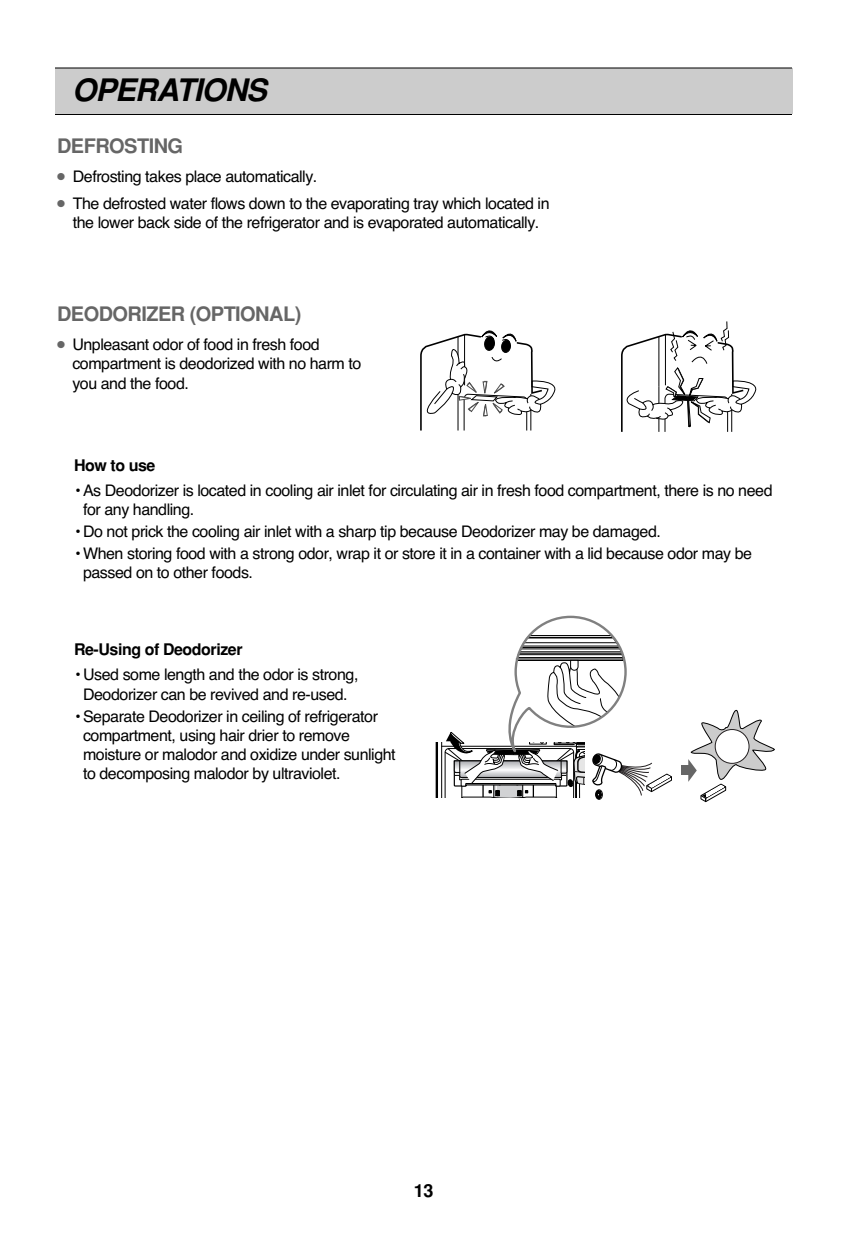
<style>
.page{position:relative;width:850px;height:1246px;background:#fff}
.page>*{position:absolute;margin:0;border:0;box-sizing:border-box;transform-origin:0 0}
.t1{font:italic 700 31px "Helvetica";letter-spacing:-.03em;color:#000}
.t2{font:700 20px "Helvetica";letter-spacing:-.03em;color:#666}
.t3{font:700 18px "Helvetica";color:#000}
.t4{font:16px/19.2px "Helvetica";letter-spacing:-.03em;color:#000}
.t5{font:700 16px "Helvetica";letter-spacing:-.03em;color:#000}
.s1{color:#666}
</style>
<div class="page">
<div style="left:55px;top:68px;width:737px;height:45px;background:#ccc"></div>
<hr style="left:55px;top:68px;width:737px;height:1px;background:#000">
<hr style="left:55px;top:114px;width:737px;height:1px;background:#000">
<svg style="left:435px;top:615px;width:237px;height:185px"></svg>
<div style="left:681px;top:766px;width:10px;height:9px;background:#666"></div>
<svg style="left:688px;top:710px;width:87px;height:92px"></svg>
<svg style="left:420px;top:321px;width:337px;height:111px"></svg>
<h1 class="t1" style="left:72px;top:78px;width:196px">OPERATIONS</h1>
<p class="t2" style="left:57px;top:138px;width:128px">DEFROSTING</p>
<p class="t4" style="left:57px;top:169px;width:262px"><span class="s1">●</span> Defrosting takes place automatically.</p>
<p class="t4" style="left:57px;top:195px;width:494px;text-align:center"><span class="s1">●</span> The defrosted water flows down to the evaporating tray which located in the lower back side of the refrigerator and is evaporated automatically.</p>
<p class="t2" style="left:57px;top:306px;width:246px">DEODORIZER (OPTIONAL)</p>
<p class="t4" style="left:72px;top:337px;width:291px;text-indent:-15px"><span class="s1">●</span> Unpleasant odor of food in fresh food compartment is deodorized with no harm to you and the food.</p>
<p class="t5" style="left:74px;top:459px;width:83px">How to use</p>
<p class="t4" style="left:83px;top:482px;width:691px;text-indent:-9px">• As Deodorizer is located in cooling air inlet for circulating air in fresh food compartment, there is no need for any handling.</p>
<p class="t4" style="left:74px;top:523px;width:588px">• Do not prick the cooling air inlet with a sharp tip because Deodorizer may be damaged.</p>
<p class="t4" style="left:83px;top:545px;width:671px;text-indent:-9px">• When storing food with a strong odor, wrap it or store it in a container with a lid because odor may be passed on to other foods.</p>
<p class="t5" style="left:74px;top:644px;width:170px">Re-Using of Deodorizer</p>
<p class="t4" style="left:74px;top:667px;width:286px;text-align:center">• Used some length and the odor is strong,<br>Deodorizer can be revived and re-used.</p>
<p class="t4" style="left:83px;top:708px;width:314px;text-indent:-9px">• Separate Deodorizer in ceiling of refrigerator compartment, using hair drier to remove moisture or malodor and oxidize under sunlight to decomposing malodor by ultraviolet.</p>
<p class="t3" style="left:414px;top:1184px;width:21px">13</p>
</div>
